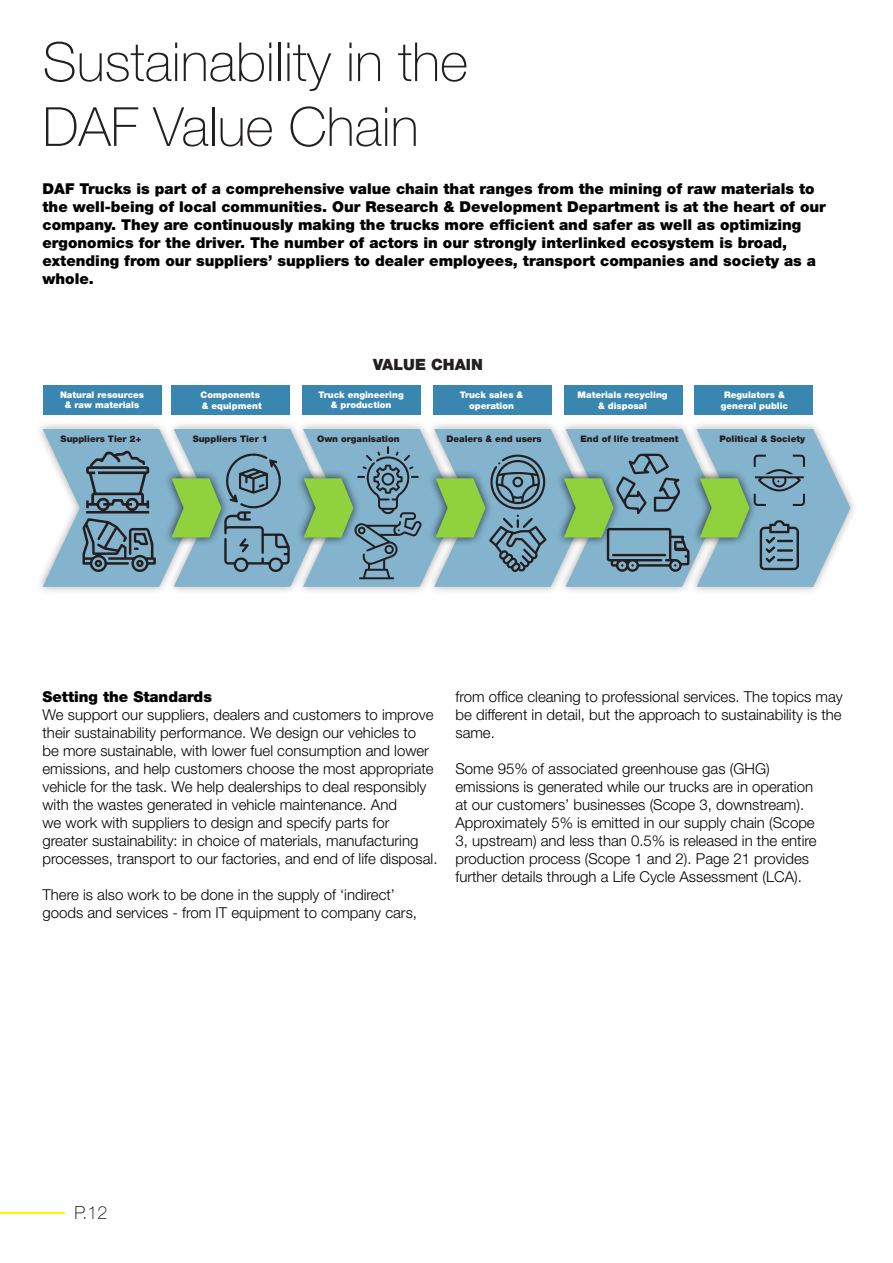
<style>
.page{position:relative;width:893px;height:1263px;background:#fff}
.page>*{position:absolute;margin:0;border:0;box-sizing:border-box;transform-origin:0 0}
.t1{font:100 54px/64.8px "Helvetica Neue LT Pro";color:#231f20}
.t2{font:100 18px "Helvetica Neue LT Pro";color:#000}
.t3{font:900 15.6px "Helvetica Neue LT Pro";color:#231f20}
.t4{font:300 15px/18px "Helvetica Neue LT Pro";color:#000}
.t5{font:900 15px/18px "Helvetica Neue LT Pro";color:#000}
.t6{font:900 9px/10.9px "Helvetica Neue LT Pro";color:#fff;text-align:center}
.t7{font:900 9px "Helvetica Neue LT Pro";color:#231f20}
</style>
<div class="page">
<div style="left:43px;top:386px;width:119px;height:29px;background:#3986b0"></div>
<div style="left:171px;top:386px;width:119px;height:29px;background:#3986b0"></div>
<div style="left:302px;top:386px;width:119px;height:29px;background:#3986b0"></div>
<div style="left:433px;top:386px;width:118px;height:29px;background:#3986b0"></div>
<div style="left:564px;top:386px;width:118px;height:29px;background:#3986b0"></div>
<div style="left:694px;top:386px;width:119px;height:29px;background:#3986b0"></div>
<div style="left:35px;top:421px;width:169px;height:175px;background:#231f20;opacity:.75"></div>
<div style="left:166px;top:421px;width:169px;height:175px;background:#231f20;opacity:.75"></div>
<div style="left:295px;top:421px;width:170px;height:175px;background:#231f20;opacity:.75"></div>
<div style="left:426px;top:421px;width:170px;height:175px;background:#231f20;opacity:.75"></div>
<div style="left:558px;top:421px;width:169px;height:175px;background:#231f20;opacity:.75"></div>
<div style="left:689px;top:421px;width:169px;height:175px;background:#231f20;opacity:.75"></div>
<svg style="left:43px;top:429px;width:807px;height:158px;background:#85adb3"></svg>
<hr style="left:0;top:1212px;width:65px;height:2px;background:#fff101">
<p class="t1" style="left:43px;top:29px;width:427px">Sustainability in the<br>DAF Value Chain</p>
<p class="t5" style="left:43px;top:180px;width:785px">DAF Trucks is part of a comprehensive value chain that ranges from the mining of raw materials to the well-being of local communities. Our Research &amp; Development Department is at the heart of our company. They are continuously making the trucks more efficient and safer as well as optimizing ergonomics for the driver. The number of actors in our strongly interlinked ecosystem is broad, extending from our suppliers’ suppliers to dealer employees, transport companies and society as a whole.</p>
<p class="t3" style="left:373px;top:356px;width:111px">VALUE CHAIN</p>
<p class="t6" style="left:60px;top:389px;width:86px">Natural resources &amp; raw materials</p>
<p class="t6" style="left:201px;top:389px;width:63px;text-align:left">Components &amp; equipment</p>
<p class="t6" style="left:319px;top:389px;width:87px">Truck engineering</p>
<p class="t6" style="left:331px;top:400px;width:62px">&amp; production</p>
<p class="t6" style="left:460px;top:389px;width:65px">Truck sales &amp;</p>
<p class="t6" style="left:469px;top:400px;width:46px">operation</p>
<p class="t6" style="left:578px;top:389px;width:91px">Materials recycling &amp; disposal</p>
<p class="t6" style="left:721px;top:389px;width:69px">Regulators &amp; general public</p>
<p class="t7" style="left:61px;top:434px;width:82px">Suppliers Tier 2+</p>
<p class="t7" style="left:193px;top:434px;width:77px">Suppliers Tier 1</p>
<p class="t7" style="left:317px;top:434px;width:84px">Own organisation</p>
<p class="t7" style="left:446px;top:434px;width:97px">Dealers &amp; end users</p>
<p class="t7" style="left:580px;top:434px;width:99px">End of life treatment</p>
<p class="t7" style="left:719px;top:434px;width:87px">Political &amp; Society</p>
<p class="t5" style="left:43px;top:688px;width:171px">Setting the Standards</p>
<p class="t4" style="left:43px;top:706px;width:396px">We support our suppliers, dealers and customers to improve their sustainability performance. We design our vehicles to<br>be more sustainable, with lower fuel consumption and lower emissions, and help customers choose the most appropriate vehicle for the task. We help dealerships to deal responsibly with the wastes generated in vehicle maintenance. And<br>we work with suppliers to design and specify parts for greater sustainability: in choice of materials, manufacturing processes, transport to our factories, and end of life disposal.</p>
<p class="t4" style="left:43px;top:886px;width:376px">There is also work to be done in the supply of ‘indirect’ goods and services - from IT equipment to company cars,</p>
<p class="t4" style="left:455px;top:688px;width:389px;text-align:justify">from office cleaning to professional services. The topics may be different in detail, but the approach to sustainability is the same.</p>
<p class="t4" style="left:455px;top:760px;width:363px">Some 95% of associated greenhouse gas (GHG) emissions is generated while our trucks are in operation at our customers’ businesses (Scope 3, downstream).<br>Approximately 5% is emitted in our supply chain (Scope 3, upstream) and less than 0.5% is released in the entire production process (Scope 1 and 2). Page 21 provides further details through a Life Cycle Assessment (LCA).</p>
<p class="t2" style="left:74px;top:1202px;width:35px">P.12</p>
</div>
